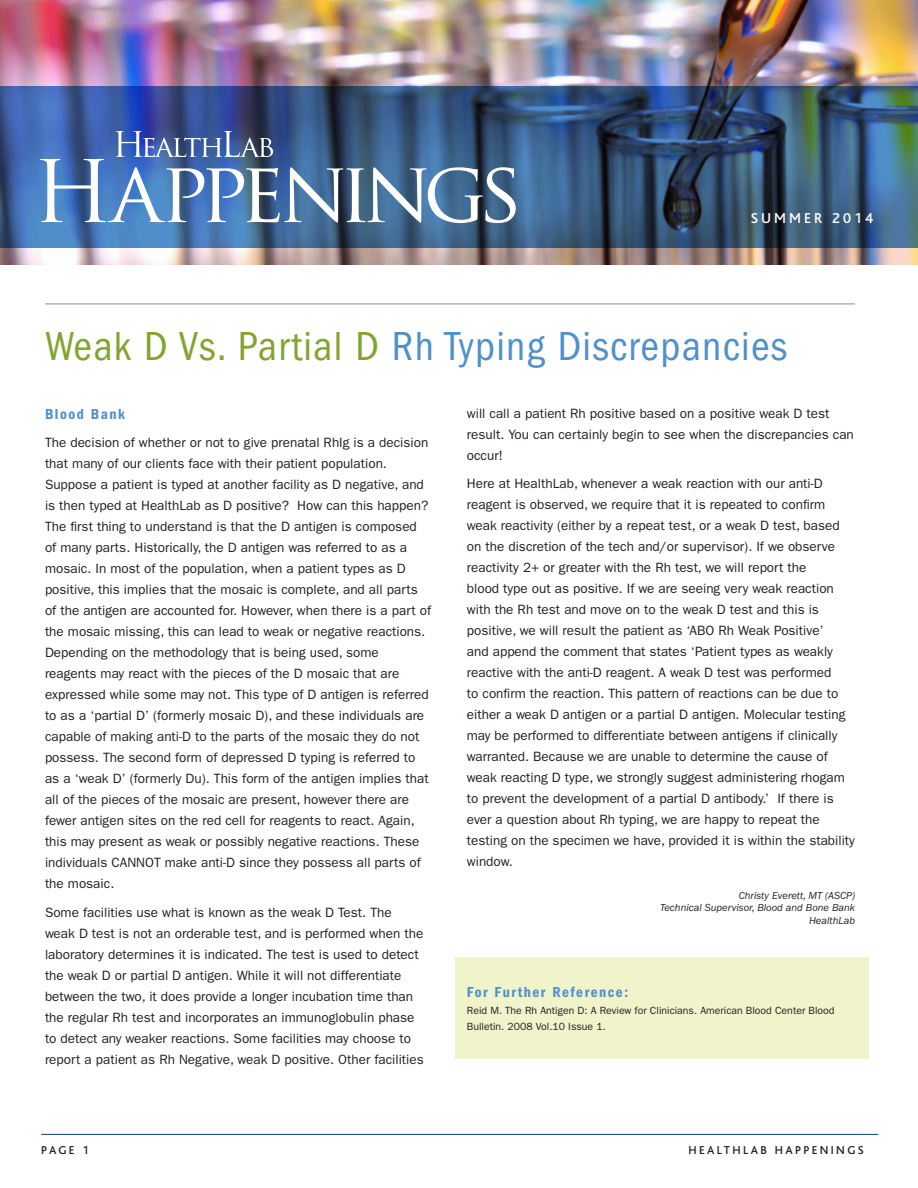
<style>
.page{position:relative;width:918px;height:1188px;background:#fff}
.page>*{position:absolute;margin:0;border:0;box-sizing:border-box;transform-origin:0 0}
.t1{font:condensed 42px "ITC Franklin Gothic Std";letter-spacing:.03em;color:#5090cc}
.section_head{font:15px "ITC Franklin Gothic Std Dm Cd";letter-spacing:.1em;color:#5090cc}
.t2{font:500 15px "Bliss";letter-spacing:.2em;color:#fff}
.t3{font:13.5px/21px "ITC Franklin Gothic Std";color:#231f20}
.t4{font:500 12px "Bliss";letter-spacing:.2em;color:#231f20}
.t5{font:10.5px/16.5px "ITC Franklin Gothic Std";color:#231f20}
.t6{font:italic 10.5px "ITC Franklin Gothic Std";color:#231f20}
.s1{color:#83a431}
</style>
<div class="page">
<div style="left:455px;top:957px;width:414px;height:101px;background:#f1f4cb"></div>
<img style="left:0;top:0;width:918px;height:264px">
<svg style="left:0;top:87px;width:918px;height:161px;background:#37567d"></svg>
<svg style="left:40px;top:131px;width:476px;height:92px;background:#5f80a9"></svg>
<hr style="left:45px;top:304px;width:810px;height:1px;background:#7f8eb1">
<hr style="left:41px;top:1134px;width:837px;height:1px;background:#00447b">
<p class="t2" style="left:751px;top:210px;width:124px">SUMMER 2014</p>
<p class="t1" style="left:45px;top:322px;width:744px"><span class="s1">Weak D Vs. Partial D</span> Rh Typing Discrepancies</p>
<p class="section_head" style="left:45px;top:405px;width:81px">Blood Bank</p>
<p class="t3" style="left:45px;top:432px;width:388px">The decision of whether or not to give prenatal RhIg is a decision that many of our clients face with their patient population.<br>Suppose a patient is typed at another facility as D negative, and is then typed at HealthLab as D positive? How can this happen?<br>The first thing to understand is that the D antigen is composed of many parts. Historically, the D antigen was referred to as a mosaic. In most of the population, when a patient types as D positive, this implies that the mosaic is complete, and all parts of the antigen are accounted for. However, when there is a part of the mosaic missing, this can lead to weak or negative reactions.<br>Depending on the methodology that is being used, some reagents may react with the pieces of the D mosaic that are expressed while some may not. This type of D antigen is referred to as a ‘partial D’ (formerly mosaic D), and these individuals are capable of making anti-D to the parts of the mosaic they do not possess. The second form of depressed D typing is referred to as a ‘weak D’ (formerly Du). This form of the antigen implies that all of the pieces of the mosaic are present, however there are fewer antigen sites on the red cell for reagents to react. Again, this may present as weak or possibly negative reactions. These individuals CANNOT make anti-D since they possess all parts of the mosaic.</p>
<p class="t3" style="left:45px;top:902px;width:380px">Some facilities use what is known as the weak D Test. The weak D test is not an orderable test, and is performed when the laboratory determines it is indicated. The test is used to detect the weak D or partial D antigen. While it will not differentiate between the two, it does provide a longer incubation time than the regular Rh test and incorporates an immunoglobulin phase to detect any weaker reactions. Some facilities may choose to report a patient as Rh Negative, weak D positive. Other facilities</p>
<p class="t3" style="left:467px;top:403px;width:389px">will call a patient Rh positive based on a positive weak D test result. You can certainly begin to see when the discrepancies can occur!</p>
<p class="t3" style="left:467px;top:473px;width:390px">Here at HealthLab, whenever a weak reaction with our anti-D reagent is observed, we require that it is repeated to confirm weak reactivity (either by a repeat test, or a weak D test, based on the discretion of the tech and/or supervisor). If we observe reactivity 2+ or greater with the Rh test, we will report the<br>blood type out as positive. If we are seeing very weak reaction with the Rh test and move on to the weak D test and this is positive, we will result the patient as ‘ABO Rh Weak Positive’<br>and append the comment that states ‘Patient types as weakly reactive with the anti-D reagent. A weak D test was performed<br>to confirm the reaction. This pattern of reactions can be due to either a weak D antigen or a partial D antigen. Molecular testing may be performed to differentiate between antigens if clinically warranted. Because we are unable to determine the cause of weak reacting D type, we strongly suggest administering rhogam to prevent the development of a partial D antibody.’ If there is ever a question about Rh typing, we are happy to repeat the testing on the specimen we have, provided it is within the stability window.</p>
<p class="t6" style="left:739px;top:889px;width:118px">Christy Everett, MT (ASCP)</p>
<p class="t6" style="left:660px;top:902px;width:196px">Technical Supervisor, Blood and Bone Bank</p>
<p class="t6" style="left:809px;top:915px;width:47px">HealthLab</p>
<p class="section_head" style="left:467px;top:984px;width:163px">For Further Reference:</p>
<p class="t5" style="left:467px;top:1002px;width:369px">Reid M. The Rh Antigen D: A Review for Clinicians. American Blood Center Blood<br>Bulletin. 2008 Vol.10 Issue 1.</p>
<p class="t4" style="left:41px;top:1144px;width:49px">PAGE 1</p>
<p class="t4" style="left:688px;top:1144px;width:177px">HEALTHLAB HAPPENINGS</p>
</div>
